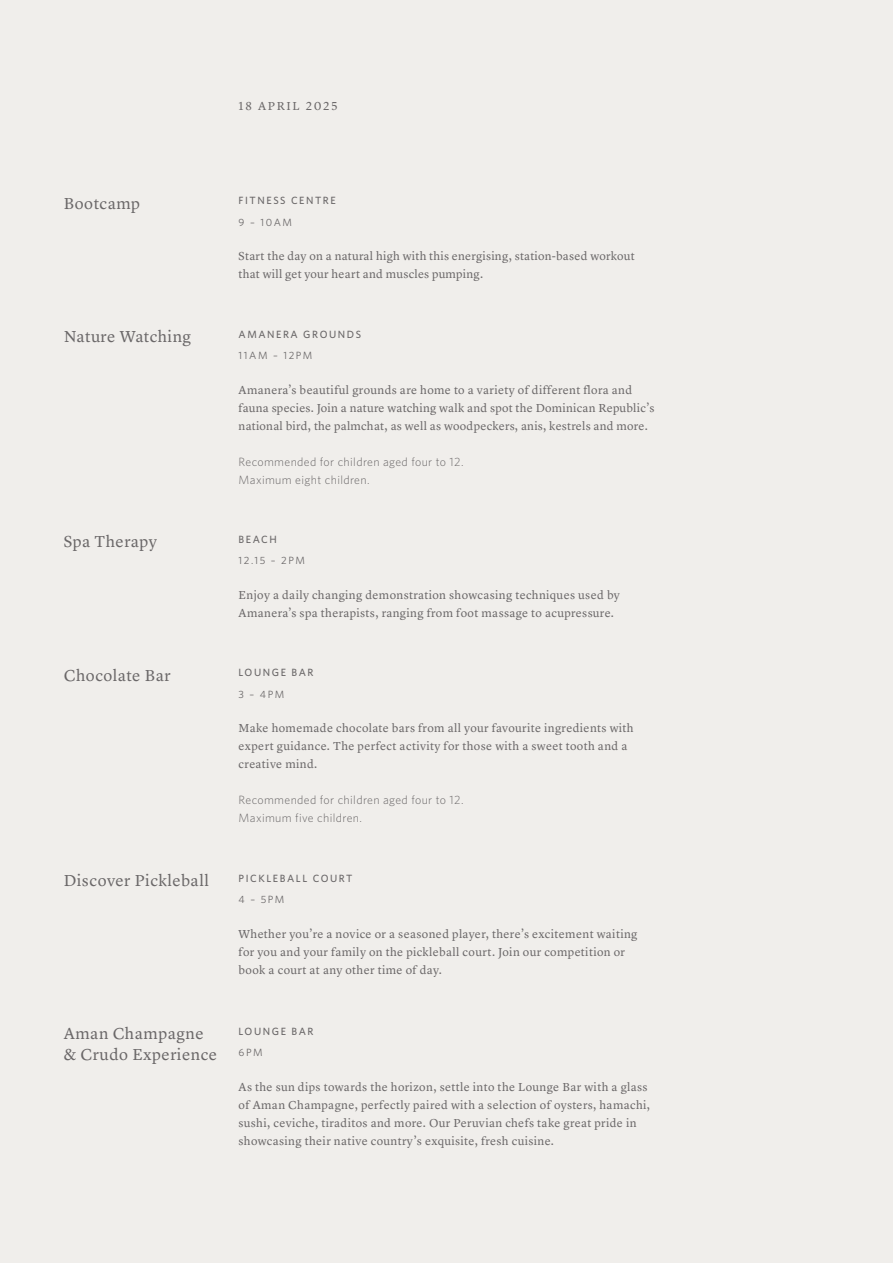
<style>
.page{position:relative;width:893px;height:1263px;background:#f0eeeb}
.page>*{position:absolute;margin:0;border:0;box-sizing:border-box;transform-origin:0 0}
.t1{font:16.5px "Lyon Text Aman Regular";letter-spacing:.03em;color:#6a6768}
.Body_Copy{font:12px/18px "Lyon Text Aman Regular";letter-spacing:.03em;color:#6a6768}
.Body_Copy-2{font:300 12px/18px "Whitney";letter-spacing:.03em;color:#6a6768}
.Subheader{font:12px "Lyon Text Aman Regular";letter-spacing:.15em;color:#6a6768}
.Event_details{font:500 10.5px "Whitney";letter-spacing:.15em;color:#6a6768}
.Event_details-2{font:10.5px "Whitney";letter-spacing:.15em;color:#6a6768}
</style>
<div class="page">
<p class="Subheader" style="left:239px;top:97px;width:101px">18 APRIL 2025</p>
<p class="t1" style="left:64px;top:190px;width:78px">Bootcamp</p>
<p class="Event_details" style="left:239px;top:194px;width:99px">FITNESS CENTRE</p>
<p class="Event_details-2" style="left:239px;top:215px;width:55px">9 – 10AM</p>
<p class="Body_Copy" style="left:239px;top:246px;width:398px">Start the day on a natural high with this energising, station-based workout that will get your heart and muscles pumping.</p>
<p class="t1" style="left:64px;top:324px;width:129px">Nature Watching</p>
<p class="Event_details" style="left:239px;top:327px;width:124px">AMANERA GROUNDS</p>
<p class="Event_details-2" style="left:239px;top:348px;width:75px">11AM – 12PM</p>
<p class="Body_Copy" style="left:239px;top:380px;width:417px">Amanera’s beautiful grounds are home to a variety of different flora and fauna species. Join a nature watching walk and spot the Dominican Republic’s national bird, the palmchat, as well as woodpeckers, anis, kestrels and more.</p>
<p class="Body_Copy-2" style="left:239px;top:452px;width:226px">Recommended for children aged four to 12.<br>Maximum eight children.</p>
<p class="t1" style="left:64px;top:529px;width:95px">Spa Therapy</p>
<p class="Event_details" style="left:239px;top:533px;width:40px">BEACH</p>
<p class="Body_Copy" style="left:239px;top:585px;width:383px">Enjoy a daily changing demonstration showcasing techniques used by<br>Amanera’s spa therapists, ranging from foot massage to acupressure.</p>
<p class="Event_details-2" style="left:239px;top:554px;width:68px">12.15 – 2PM</p>
<p class="t1" style="left:64px;top:662px;width:109px">Chocolate Bar</p>
<p class="Event_details" style="left:239px;top:666px;width:76px">LOUNGE BAR</p>
<p class="Event_details-2" style="left:239px;top:687px;width:47px">3 – 4PM</p>
<p class="Body_Copy" style="left:239px;top:718px;width:397px">Make homemade chocolate bars from all your favourite ingredients with expert guidance. The perfect activity for those with a sweet tooth and a creative mind.</p>
<p class="Body_Copy-2" style="left:239px;top:790px;width:226px">Recommended for children aged four to 12.<br>Maximum five children.</p>
<p class="t1" style="left:64px;top:868px;width:147px">Discover Pickleball</p>
<p class="Event_details" style="left:239px;top:872px;width:115px">PICKLEBALL COURT</p>
<p class="Event_details-2" style="left:239px;top:893px;width:47px">4 – 5PM</p>
<p class="Body_Copy" style="left:239px;top:924px;width:400px">Whether you’re a novice or a seasoned player, there’s excitement waiting for you and your family on the pickleball court. Join our competition or book a court at any other time of day.</p>
<p class="t1" style="left:64px;top:1021px;width:141px">Aman Champagne</p>
<p class="Event_details" style="left:239px;top:1025px;width:76px">LOUNGE BAR</p>
<p class="t1" style="left:64px;top:1042px;width:155px">&amp; Crudo Experience</p>
<p class="Event_details-2" style="left:239px;top:1046px;width:26px">6PM</p>
<p class="Body_Copy" style="left:239px;top:1077px;width:413px">As the sun dips towards the horizon, settle into the Lounge Bar with a glass of Aman Champagne, perfectly paired with a selection of oysters, hamachi, sushi, ceviche, tiraditos and more. Our Peruvian chefs take great pride in showcasing their native country’s exquisite, fresh cuisine.</p>
</div>
